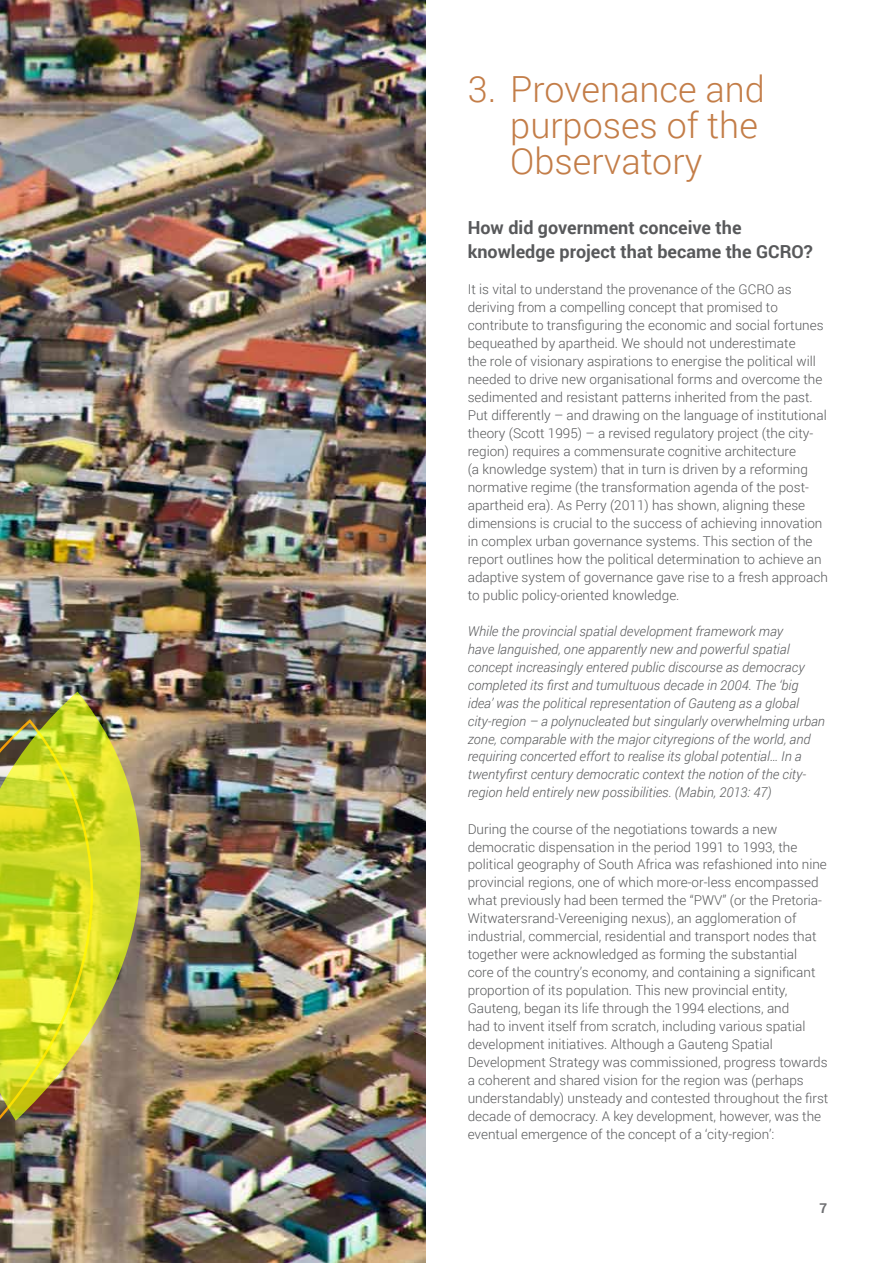
<style>
.page{position:relative;width:893px;height:1263px;background:#fff}
.page>*{position:absolute;margin:0;border:0;box-sizing:border-box;transform-origin:0 0}
.t1{font:300 36px/36px "Roboto";color:#c37d48}
.t2{font:700 18px/24px "Roboto";color:#58595b}
.t3{font:300 13.5px/18px "Roboto";color:#58595b}
.t4{font:italic 300 13.5px/18px "Roboto";color:#58595b}
.t5{font:700 13.5px "Roboto";color:#6d6e71}
</style>
<div class="page">
<img style="left:0;top:0;width:425px;height:1263px">
<img style="left:0;top:692px;width:182px;height:429px">
<img style="left:0;top:717px;width:133px;height:441px">
<h1 class="t1" style="left:510px;top:70px;width:256px;text-indent:-43px">3. Provenance and purposes of the<br>Observatory</h1>
<h2 class="t2" style="left:468px;top:214px;width:347px">How did government conceive the knowledge project that became the GCRO?</h2>
<p class="t3" style="left:468px;top:279px;width:362px">It is vital to understand the provenance of the GCRO as deriving from a compelling concept that promised to contribute to transfiguring the economic and social fortunes bequeathed by apartheid. We should not underestimate<br>the role of visionary aspirations to energise the political will needed to drive new organisational forms and overcome the sedimented and resistant patterns inherited from the past.<br>Put differently – and drawing on the language of institutional theory (Scott 1995) – a revised regulatory project (the city&shy;region) requires a commensurate cognitive architecture<br>(a knowledge system) that in turn is driven by a reforming normative regime (the transformation agenda of the post&shy;apartheid era). As Perry (2011) has shown, aligning these dimensions is crucial to the success of achieving innovation in complex urban governance systems. This section of the report outlines how the political determination to achieve an adaptive system of governance gave rise to a fresh approach to public policy-oriented knowledge.</p>
<p class="t4" style="left:468px;top:621px;width:359px">While the provincial spatial development framework may<br>have languished, one apparently new and powerful spatial concept increasingly entered public discourse as democracy completed its first and tumultuous decade in 2004. The ‘big idea’ was the political representation of Gauteng as a global city-region – a polynucleated but singularly overwhelming urban zone, comparable with the major cityregions of the world, and requiring concerted effort to realise its global potential… In a twentyfirst century democratic context the notion of the city&shy;region held entirely new possibilities. (Mabin, 2013: 47)</p>
<p class="t3" style="left:468px;top:819px;width:362px">During the course of the negotiations towards a new democratic dispensation in the period 1991 to 1993, the political geography of South Africa was refashioned into nine provincial regions, one of which more-or-less encompassed what previously had been termed the “PWV” (or the Pretoria-Witwatersrand-Vereeniging nexus), an agglomeration of industrial, commercial, residential and transport nodes that together were acknowledged as forming the substantial<br>core of the country’s economy, and containing a significant proportion of its population. This new provincial entity, Gauteng, began its life through the 1994 elections, and<br>had to invent itself from scratch, including various spatial development initiatives. Although a Gauteng Spatial Development Strategy was commissioned, progress towards a coherent and shared vision for the region was (perhaps understandably) unsteady and contested throughout the first decade of democracy. A key development, however, was the eventual emergence of the concept of a ‘city-region’:</p>
<p class="t5" style="left:819px;top:1199px;width:9px">7</p>
</div>
